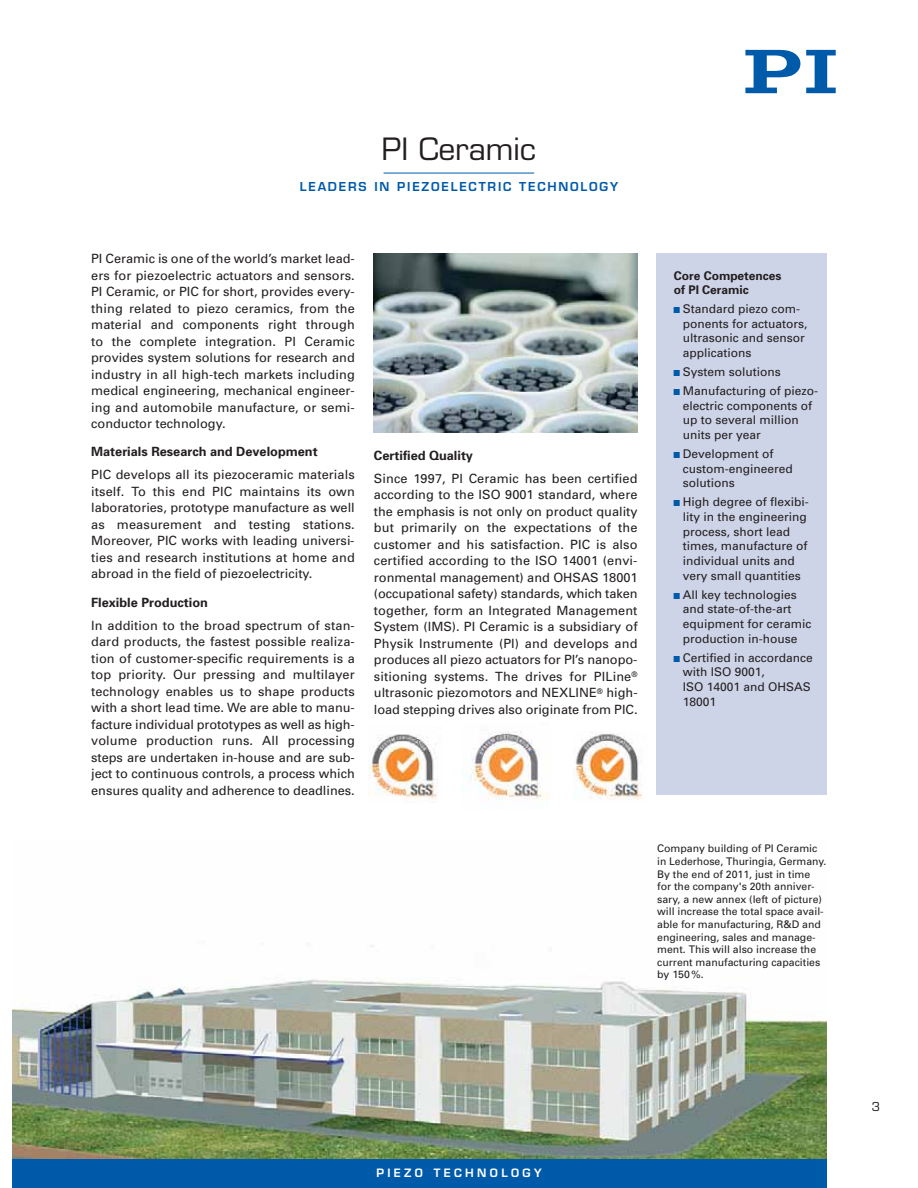
<style>
.page{position:relative;width:918px;height:1188px;background:#fff}
.page>*{position:absolute;margin:0;border:0;box-sizing:border-box;transform-origin:0 0}
.t1{font:30px "Eurostile";color:#231f20}
.t2{font:12.75px/16.5px "Univers";color:#231f20;text-align:justify}
.t3{font:700 12.75px "Univers";color:#231f20}
.t4{font:12px/14.7px "Univers";color:#231f20}
.t5{font:600 12px "Eurostile";letter-spacing:.15em;color:#005aaa}
.t6{font:700 12px/14.4px "Univers";color:#231f20}
.t7{font:12px "Eurostile";color:#231f20}
.t8{font:600 11.25px "Eurostile LT";letter-spacing:.3em;color:#fff}
.t9{font:10.5px/12.6px "Univers";color:#231f20}
.s1{font-family:"European Pi Three";font-size:6px;color:#005aaa}
</style>
<div class="page">
<img style="left:12px;top:945px;width:815px;height:215px">
<svg style="left:806px;top:50px;width:30px;height:43px"></svg>
<svg style="left:745px;top:50px;width:55px;height:43px"></svg>
<hr style="left:384px;top:173px;width:150px;height:1px;background:#005aaa">
<div style="left:657px;top:254px;width:170px;height:541px;background:#ced4e8"></div>
<img style="left:573px;top:733px;width:70px;height:67px">
<img style="left:369px;top:734px;width:69px;height:66px">
<img style="left:463px;top:731px;width:86px;height:69px">
<img style="left:374px;top:254px;width:264px;height:178px">
<div style="left:13px;top:1160px;width:814px;height:28px;background:#005aaa"></div>
<svg style="left:12px;top:1160px;width:1px;height:28px"></svg>
<h1 class="t1" style="left:382px;top:138px;width:156px">PI Ceramic</h1>
<p class="t5" style="left:300px;top:182px;width:320px">LEADERS IN PIEZOELECTRIC TECHNOLOGY</p>
<p class="t2" style="left:91px;top:251px;width:265px">PI Ceramic is one of the world’s market lead&shy;ers for piezoelectric actuators and sensors.<br>PI Ceramic, or PIC for short, provides every&shy;thing related to piezo ceramics, from the material and components right through to the complete integration. PI Ceramic provides system solutions for research and industry in all high-tech markets including medical engineering, mechanical engineer&shy;ing and automobile manufacture, or semi&shy;conductor technology.</p>
<p class="t3" style="left:91px;top:447px;width:228px">Materials Research and Development</p>
<p class="t2" style="left:91px;top:468px;width:265px">PIC develops all its piezoceramic materials itself. To this end PIC maintains its own laboratories, prototype manufacture as well as measurement and testing stations.<br>Moreover, PIC works with leading universi&shy;ties and research institutions at home and abroad in the field of piezoelectricity.</p>
<p class="t3" style="left:91px;top:598px;width:118px">Flexible Production</p>
<p class="t2" style="left:91px;top:618px;width:265px">In addition to the broad spectrum of stan&shy;dard products, the fastest possible realiza&shy;tion of customer-specific requirements is a top priority. Our pressing and multilayer technology enables us to shape products with a short lead time. We are able to manu&shy;facture individual prototypes as well as high&shy;volume production runs. All processing steps are undertaken in-house and are sub&shy;ject to continuous controls, a process which ensures quality and adherence to deadlines.</p>
<p class="t3" style="left:374px;top:451px;width:101px">Certified Quality</p>
<p class="t2" style="left:374px;top:471px;width:265px">Since 1997, PI Ceramic has been certified according to the ISO 9001 standard, where the emphasis is not only on product quality but primarily on the expectations of the customer and his satisfaction. PIC is also certified according to the ISO 14001 (envi&shy;ronmental management) and OHSAS 18001 (occupational safety) standards, which taken together, form an Integrated Management System (IMS). PI Ceramic is a subsidiary of Physik Instrumente (PI) and develops and produces all piezo actuators for PI’s nanopo&shy;sitioning systems. The drives for PILine<sup>® </sup>ultrasonic piezomotors and NEXLINE<sup>®</sup> high&shy;load stepping drives also originate from PIC.</p>
<p class="t6" style="left:674px;top:269px;width:109px">Core Competences of PI Ceramic</p>
<p class="t4" style="left:683px;top:302px;width:126px;text-indent:-9px"><span class="s1">-</span> Standard piezo com&shy;ponents for actuators, ultrasonic and sensor applications</p>
<p class="t4" style="left:674px;top:365px;width:109px"><span class="s1">-</span> System solutions</p>
<p class="t4" style="left:683px;top:384px;width:137px;text-indent:-9px"><span class="s1">-</span> Manufacturing of piezo&shy;electric components of up to several million units per year</p>
<p class="t4" style="left:683px;top:447px;width:111px;text-indent:-9px"><span class="s1">-</span> Development of custom-engineered solutions</p>
<p class="t4" style="left:683px;top:496px;width:127px;text-indent:-9px"><span class="s1">-</span> High degree of flexibi&shy;lity in the engineering process, short lead times, manufacture of individual units and very small quantities</p>
<p class="t4" style="left:683px;top:588px;width:130px;text-indent:-9px"><span class="s1">-</span> All key technologies and state-of-the-art equipment for ceramic production in-house</p>
<p class="t4" style="left:683px;top:651px;width:131px;text-indent:-9px"><span class="s1">-</span> Certified in accordance with ISO 9001,<br>ISO 14001 and OHSAS<br>18001</p>
<p class="t9" style="left:657px;top:843px;width:171px">Company building of PI Ceramic in Lederhose, Thuringia, Germany.<br>By the end of 2011, just in time for the company's 20th anniver&shy;sary, a new annex (left of picture) will increase the total space avail&shy;able for manufacturing, R&amp;D and engineering, sales and manage&shy;ment. This will also increase the current manufacturing capacities by 150 %.</p>
<p class="t8" style="left:376px;top:1169px;width:167px">PIEZO TECHNOLOGY</p>
<p class="t7" style="left:872px;top:1102px;width:10px">3</p>
</div>
